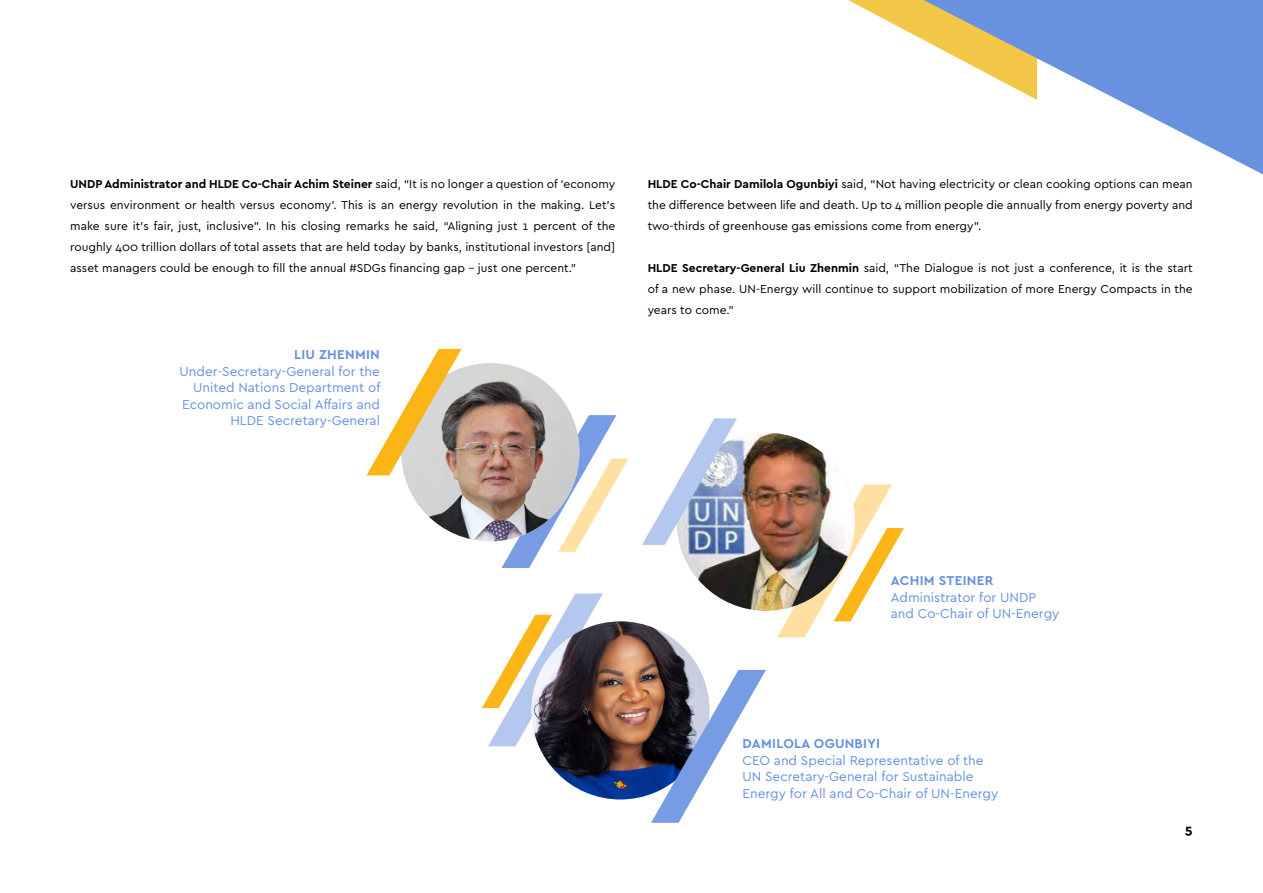
<style>
.page{position:relative;width:1263px;height:893px;background:#fff}
.page>*{position:absolute;margin:0;border:0;box-sizing:border-box;transform-origin:0 0}
.t1{font:13.5px/16.5px "Cera GR";color:#6891e0}
.t2{font:700 13.5px "Cera GR";letter-spacing:.02em;color:#6891e0}
.t3{font:700 13.5px "Cera GR";color:#000}
.t4{font:12px/21px "Cera GR";color:#000;text-align:justify}
.s1{font-weight:700}
</style>
<div class="page">
<svg style="left:848px;top:0;width:75px;height:40px"></svg>
<svg style="left:923px;top:0;width:340px;height:174px"></svg>
<img style="left:401px;top:363px;width:178px;height:178px;border-radius:89px">
<svg style="left:501px;top:415px;width:127px;height:153px"></svg>
<svg style="left:366px;top:349px;width:96px;height:126px"></svg>
<img style="left:677px;top:433px;width:178px;height:178px;border-radius:89px">
<img style="left:777px;top:485px;width:127px;height:152px">
<svg style="left:642px;top:418px;width:95px;height:127px"></svg>
<img style="left:531px;top:621px;width:178px;height:178px;border-radius:89px">
<svg style="left:651px;top:670px;width:115px;height:153px"></svg>
<svg style="left:482px;top:593px;width:121px;height:153px"></svg>
<p class="t4" style="left:70px;top:174px;width:547px"><span class="s1">UNDP Administrator and HLDE Co-Chair Achim Steiner</span> said, “It is no longer a question of ‘economy versus environment or health versus economy’. This is an energy revolution in the making. Let’s make sure it’s fair, just, inclusive”. In his closing remarks he said, “Aligning just 1 percent of the roughly 400 trillion dollars of total assets that are held today by banks, institutional investors [and] asset managers could be enough to fill the annual #SDGs financing gap – just one percent.”</p>
<p class="t2" style="left:294px;top:347px;width:87px">LIU ZHENMIN</p>
<p class="t1" style="left:180px;top:363px;width:202px;text-align:right">Under-Secretary-General for the<br>United Nations Department of<br>Economic and Social Affairs and<br>HLDE Secretary-General</p>
<p class="t4" style="left:648px;top:174px;width:547px"><span class="s1">HLDE Co-Chair Damilola Ogunbiyi</span> said, “Not having electricity or clean cooking options can mean the difference between life and death. Up to 4 million people die annually from energy poverty and two-thirds of greenhouse gas emissions come from energy”.</p>
<p class="t4" style="left:648px;top:258px;width:547px"><span class="s1">HLDE Secretary-General Liu Zhenmin</span> said, “The Dialogue is not just a conference, it is the start of a new phase. UN-Energy will continue to support mobilization of more Energy Compacts in the years to come.”</p>
<p class="t2" style="left:891px;top:573px;width:104px">ACHIM STEINER</p>
<p class="t1" style="left:891px;top:589px;width:170px">Administrator for UNDP and Co-Chair of UN-Energy</p>
<p class="t2" style="left:743px;top:736px;width:139px">DAMILOLA OGUNBIYI</p>
<p class="t1" style="left:742px;top:752px;width:257px">CEO and Special Representative of the<br>UN Secretary-General for Sustainable<br>Energy for All and Co-Chair of UN-Energy</p>
<p class="t3" style="left:1185px;top:821px;width:9px">5</p>
</div>
